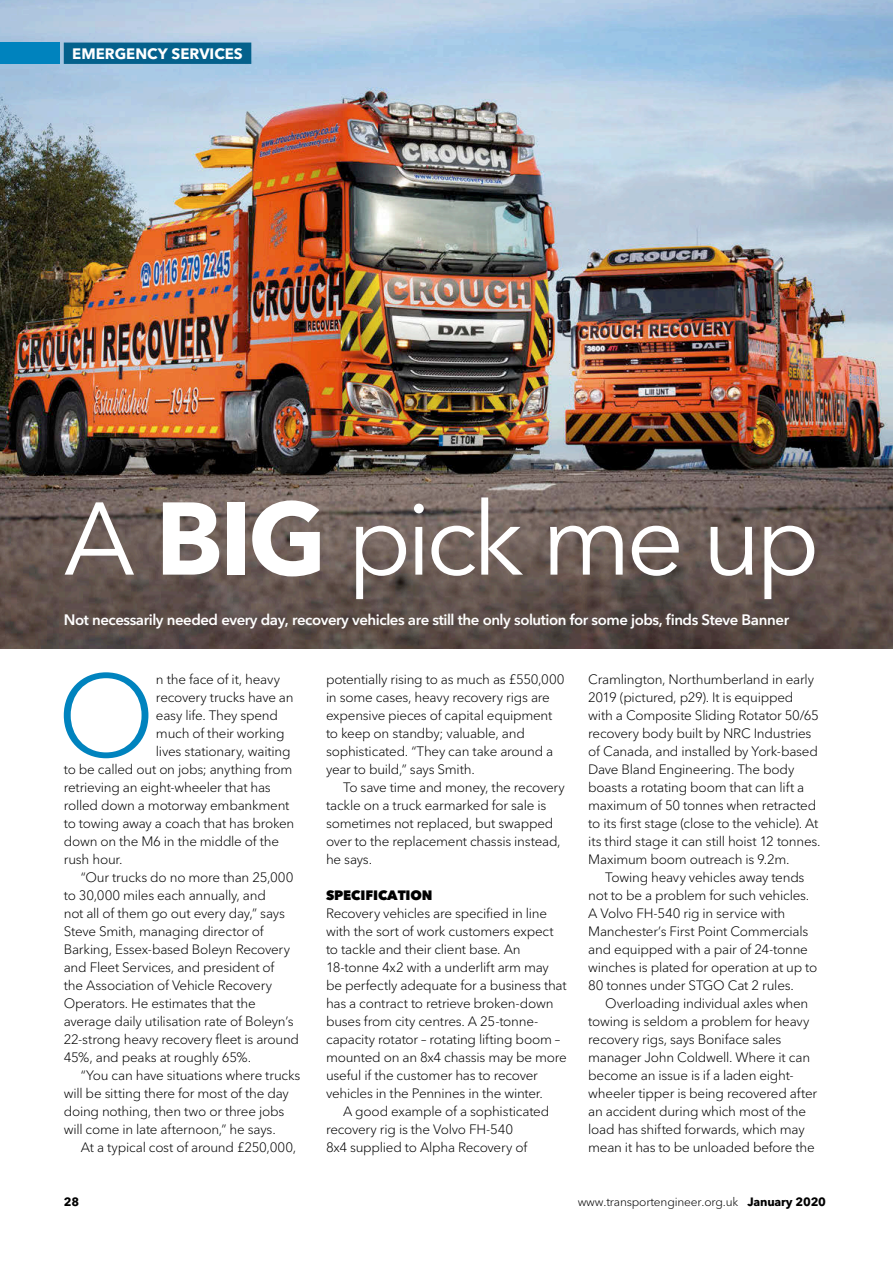
<style>
.page{position:relative;width:893px;height:1263px;background:#fff}
.page>*{position:absolute;margin:0;border:0;box-sizing:border-box;transform-origin:0 0}
.t1{font:300 115.2px "Avenir Next LT Pro";color:#0083be}
.t2{font:102px "Avenir Next LT Pro";letter-spacing:-.055em;color:#fff}
.t3{font:600 15px "Avenir Next LT Pro";letter-spacing:-.03em;color:#fff}
.t4{font:700 15px "Avenir Next LT Pro";color:#fff}
.t5{font:300 13.5px/18px "Avenir Next LT Pro";letter-spacing:-.02em;color:#000}
.t6{font:800 13.5px "Avenir Next LT Pro";letter-spacing:-.01em;color:#000}
.t7{font:300 12px "Avenir Next LT Pro";letter-spacing:-.015em;color:#000}
.t8{font:700 12px "Avenir Next LT Pro";color:#000}
.s1{font-weight:700}
</style>
<div class="page">
<img style="left:0;top:0;width:893px;height:648px">
<div style="left:0;top:43px;width:60px;height:21px;background:#0083be"></div>
<div style="left:64px;top:43px;width:187px;height:21px;background:#04618c"></div>
<p class="t4" style="left:72px;top:44px;width:172px">EMERGENCY SERVICES</p>
<h2 class="t2" style="left:64px;top:478px;width:758px">A <span class="s1">BIG</span> pick me up</h2>
<p class="t3" style="left:64px;top:611px;width:727px">Not necessarily needed every day, recovery vehicles are still the only solution for some jobs, finds Steve Banner</p>
<h1 class="t1" style="left:57px;top:647px;width:100px">O</h1>
<p class="t5" style="left:156px;top:670px;width:126px">n the face of it, heavy</p>
<p class="t5" style="left:156px;top:688px;width:139px">recovery trucks have an</p>
<p class="t5" style="left:156px;top:706px;width:124px">easy life. They spend</p>
<p class="t5" style="left:156px;top:724px;width:130px">much of their working</p>
<p class="t5" style="left:156px;top:742px;width:136px">lives stationary, waiting</p>
<p class="t5" style="left:64px;top:760px;width:230px">to be called out on jobs; anything from</p>
<p class="t5" style="left:64px;top:778px;width:209px">retrieving an eight-wheeler that has</p>
<p class="t5" style="left:64px;top:796px;width:227px">rolled down a motorway embankment</p>
<p class="t5" style="left:64px;top:814px;width:232px">to towing away a coach that has broken</p>
<p class="t5" style="left:64px;top:832px;width:217px">down on the M6 in the middle of the</p>
<p class="t5" style="left:64px;top:850px;width:60px">rush hour.</p>
<p class="t5" style="left:81px;top:868px;width:214px">“Our trucks do no more than 25,000</p>
<p class="t5" style="left:64px;top:886px;width:204px">to 30,000 miles each annually, and</p>
<p class="t5" style="left:64px;top:904px;width:223px">not all of them go out every day,” says</p>
<p class="t5" style="left:64px;top:922px;width:202px">Steve Smith, managing director of</p>
<p class="t5" style="left:64px;top:940px;width:228px">Barking, Essex-based Boleyn Recovery</p>
<p class="t5" style="left:64px;top:958px;width:212px">and Fleet Services, and president of</p>
<p class="t5" style="left:64px;top:976px;width:210px">the Association of Vehicle Recovery</p>
<p class="t5" style="left:64px;top:994px;width:193px">Operators. He estimates that the</p>
<p class="t5" style="left:64px;top:1012px;width:231px">average daily utilisation rate of Boleyn’s</p>
<p class="t5" style="left:64px;top:1030px;width:237px">22-strong heavy recovery fleet is around</p>
<p class="t5" style="left:64px;top:1048px;width:189px">45%, and peaks at roughly 65%.</p>
<p class="t5" style="left:81px;top:1066px;width:221px">“You can have situations where trucks</p>
<p class="t5" style="left:64px;top:1084px;width:227px">will be sitting there for most of the day</p>
<p class="t5" style="left:64px;top:1102px;width:222px">doing nothing, then two or three jobs</p>
<p class="t5" style="left:64px;top:1120px;width:213px">will come in late afternoon,” he says.</p>
<p class="t5" style="left:81px;top:1138px;width:217px">At a typical cost of around £250,000,</p>
<p class="t5" style="left:326px;top:670px;width:240px">potentially rising to as much as £550,000 in some cases, heavy recovery rigs are expensive pieces of capital equipment to keep on standby; valuable, and sophisticated. “They can take around a year to build,” says Smith.</p>
<p class="t5" style="left:326px;top:778px;width:240px;text-indent:17px">To save time and money, the recovery tackle on a truck earmarked for sale is sometimes not replaced, but swapped over to the replacement chassis instead, he says.</p>
<p class="t6" style="left:326px;top:887px;width:108px">SPECIFICATION</p>
<p class="t5" style="left:326px;top:904px;width:242px">Recovery vehicles are specified in line with the sort of work customers expect to tackle and their client base. An 18-tonne 4x2 with a underlift arm may be perfectly adequate for a business that has a contract to retrieve broken-down buses from city centres. A 25-tonne&shy;capacity rotator – rotating lifting boom – mounted on an 8x4 chassis may be more useful if the customer has to recover vehicles in the Pennines in the winter.</p>
<p class="t5" style="left:326px;top:1102px;width:225px;text-indent:17px">A good example of a sophisticated recovery rig is the Volvo FH-540<br>8x4 supplied to Alpha Recovery of</p>
<p class="t5" style="left:588px;top:670px;width:234px">Cramlington, Northumberland in early 2019 (pictured, p29). It is equipped with a Composite Sliding Rotator 50/65 recovery body built by NRC Industries of Canada, and installed by York-based Dave Bland Engineering. The body boasts a rotating boom that can lift a maximum of 50 tonnes when retracted to its first stage (close to the vehicle). At its third stage it can still hoist 12 tonnes.<br>Maximum boom outreach is 9.2m.</p>
<p class="t5" style="left:588px;top:868px;width:231px;text-indent:17px">Towing heavy vehicles away tends not to be a problem for such vehicles.<br>A Volvo FH-540 rig in service with Manchester’s First Point Commercials and equipped with a pair of 24-tonne winches is plated for operation at up to 80 tonnes under STGO Cat 2 rules.</p>
<p class="t5" style="left:588px;top:994px;width:230px;text-indent:17px">Overloading individual axles when towing is seldom a problem for heavy recovery rigs, says Boniface sales manager John Coldwell. Where it can become an issue is if a laden eight&shy;wheeler tipper is being recovered after an accident during which most of the load has shifted forwards, which may mean it has to be unloaded before the</p>
<p class="t8" style="left:64px;top:1194px;width:17px">28</p>
<p class="t7" style="left:578px;top:1195px;width:250px">www.transportengineer.org.uk <span class="s1">January 2020</span></p>
</div>
